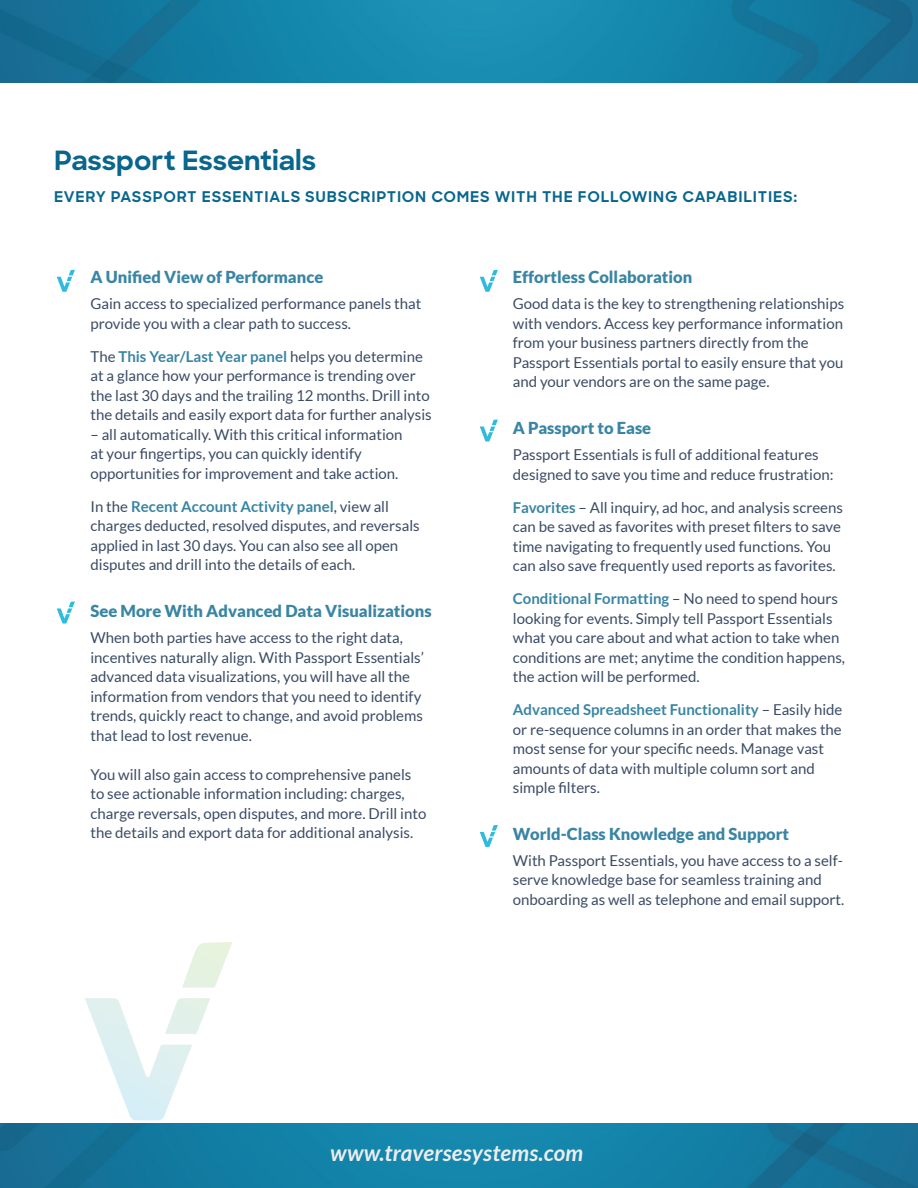
<style>
.page{position:relative;width:918px;height:1188px;background:#fff}
.page>*{position:absolute;margin:0;border:0;box-sizing:border-box;transform-origin:0 0}
.Small_section_Titles{font:700 27px "Sharp Sans";color:#08668c}
.t1{font:italic 700 22.5px "Lato";letter-spacing:.01em;color:#ededed}
.Paragraph_Copy{font:900 16.5px "Lato";color:#3985a3}
.Paragraph_Copy-2{font:15px/19.5px "Lato";color:#3b4b64}
.t2{font:700 15px "Sharp Sans";letter-spacing:.05em;color:#08668c}
.s1{font-weight:700;color:#3985a3}
</style>
<div class="page">
<img style="left:0;top:0;width:918px;height:83px">
<img style="left:0;top:1123px;width:918px;height:65px">
<svg style="left:182px;top:942px;width:50px;height:46px"></svg>
<svg style="left:85px;top:998px;width:125px;height:122px"></svg>
<svg style="left:57px;top:270px;width:18px;height:22px"></svg>
<svg style="left:480px;top:420px;width:18px;height:22px"></svg>
<svg style="left:480px;top:825px;width:18px;height:22px"></svg>
<svg style="left:480px;top:270px;width:18px;height:22px"></svg>
<svg style="left:57px;top:602px;width:18px;height:22px"></svg>
<p class="Small_section_Titles" style="left:54px;top:140px;width:264px">Passport Essentials</p>
<p class="t2" style="left:54px;top:186px;width:745px">EVERY PASSPORT ESSENTIALS SUBSCRIPTION COMES WITH THE FOLLOWING CAPABILITIES:</p>
<p class="Paragraph_Copy" style="left:90px;top:267px;width:234px">A Unified View of Performance</p>
<p class="Paragraph_Copy-2" style="left:90px;top:294px;width:332px">Gain access to specialized performance panels that provide you with a clear path to success.</p>
<p class="Paragraph_Copy-2" style="left:90px;top:347px;width:343px">The <span class="s1">This Year/Last Year panel</span> helps you determine at a glance how your performance is trending over the last 30 days and the trailing 12 months. Drill into the details and easily export data for further analysis</p>
<p class="Paragraph_Copy-2" style="left:90px;top:425px;width:314px">– all automatically. With this critical information at your fingertips, you can quickly identify opportunities for improvement and take action.</p>
<p class="Paragraph_Copy-2" style="left:90px;top:497px;width:331px">In the <span class="s1">Recent Account Activity panel</span>, view all charges deducted, resolved disputes, and reversals applied in last 30 days. You can also see all open disputes and drill into the details of each.</p>
<p class="Paragraph_Copy" style="left:90px;top:601px;width:343px">See More With Advanced Data Visualizations</p>
<p class="Paragraph_Copy-2" style="left:90px;top:628px;width:335px">When both parties have access to the right data, incentives naturally align. With Passport Essentials’ advanced data visualizations, you will have all the information from vendors that you need to identify trends, quickly react to change, and avoid problems that lead to lost revenue.</p>
<p class="Paragraph_Copy-2" style="left:90px;top:764px;width:337px">You will also gain access to comprehensive panels to see actionable information including: charges, charge reversals, open disputes, and more. Drill into the details and export data for additional analysis.</p>
<p class="Paragraph_Copy" style="left:513px;top:267px;width:181px">Effortless Collaboration</p>
<p class="Paragraph_Copy-2" style="left:513px;top:294px;width:333px">Good data is the key to strengthening relationships with vendors. Access key performance information from your business partners directly from the Passport Essentials portal to easily ensure that you and your vendors are on the same page.</p>
<p class="Paragraph_Copy" style="left:513px;top:418px;width:140px">A Passport to Ease</p>
<p class="Paragraph_Copy-2" style="left:513px;top:445px;width:322px">Passport Essentials is full of additional features designed to save you time and reduce frustration:</p>
<p class="Paragraph_Copy-2" style="left:513px;top:497px;width:332px"><span class="s1">Favorites</span> – All inquiry, ad hoc, and analysis screens can be saved as favorites with preset filters to save time navigating to frequently used functions. You can also save frequently used reports as favorites.</p>
<p class="Paragraph_Copy-2" style="left:513px;top:589px;width:334px"><span class="s1">Conditional Formatting</span> – No need to spend hours looking for events. Simply tell Passport Essentials what you care about and what action to take when conditions are met; anytime the condition happens, the action will be performed.</p>
<p class="Paragraph_Copy-2" style="left:513px;top:700px;width:331px"><span class="s1">Advanced Spreadsheet Functionality</span> – Easily hide or re-sequence columns in an order that makes the most sense for your specific needs. Manage vast amounts of data with multiple column sort and simple filters.</p>
<p class="Paragraph_Copy" style="left:513px;top:824px;width:278px">World-Class Knowledge and Support</p>
<p class="Paragraph_Copy-2" style="left:513px;top:851px;width:333px">With Passport Essentials, you have access to a self&shy;serve knowledge base for seamless training and onboarding as well as telephone and email support.</p>
<p class="t1" style="left:330px;top:1140px;width:254px">www.traversesystems.com</p>
</div>
